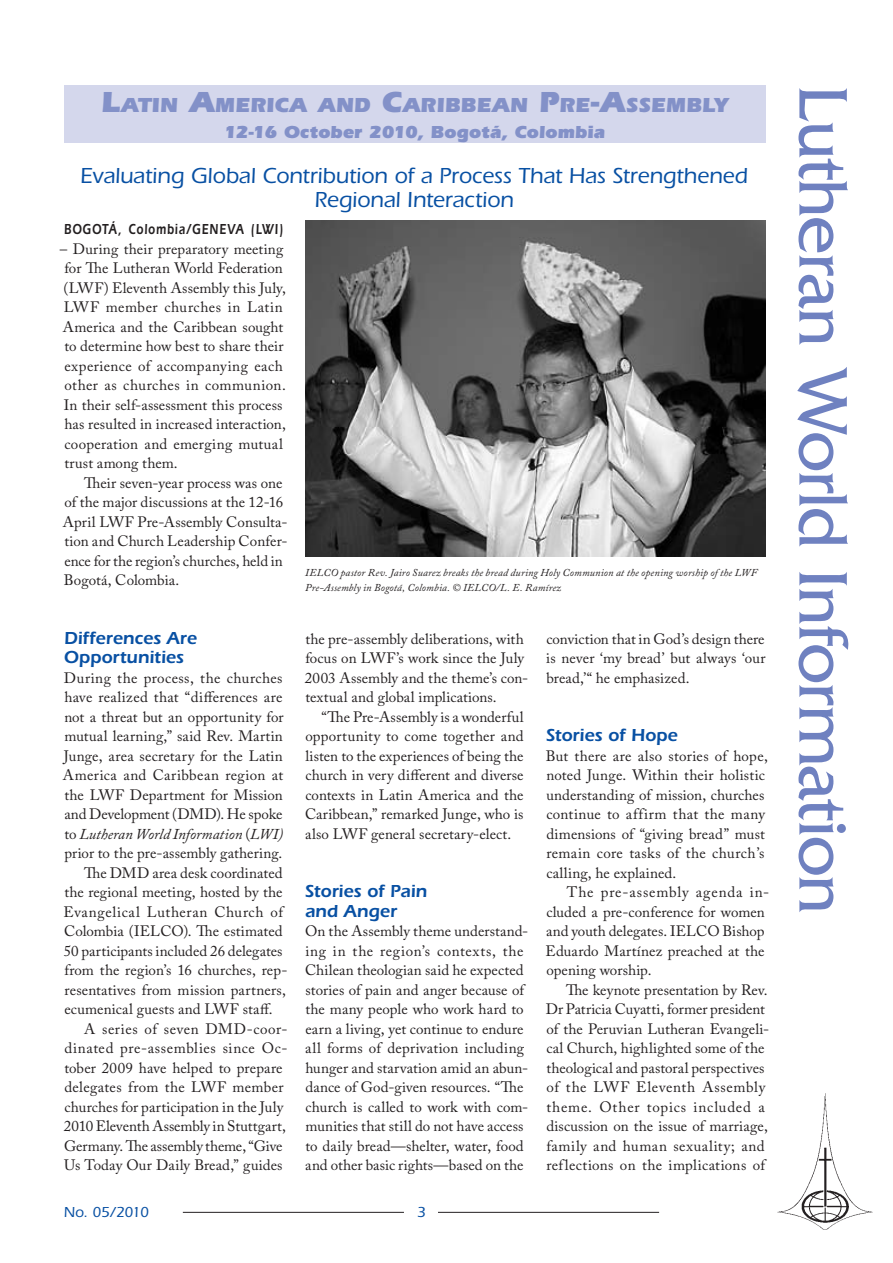
<style>
.page{position:relative;width:893px;height:1263px;background:#fff}
.page>*{position:absolute;margin:0;border:0;box-sizing:border-box;transform-origin:0 0}
.t1{font:72px "Friz Quadrata";letter-spacing:-.02em;color:#6f81c0}
.t2{font:500 22.5px/24px "Itc Eras";letter-spacing:-.005em;color:#0850a3;text-align:center}
.t3{font:900 21px "Itc Eras";color:#8391c8}
.t4{font:600 18px/19.5px "Itc Eras";color:#0850a3}
.t5{font:900 18px "Itc Eras";color:#8391c8}
.t6{font:15px/19.5px "Adobe Caslon Pro";letter-spacing:.01em;color:#231f20}
.t7{font:15px "Adobe Caslon Pro";letter-spacing:-.01em;color:#231f20}
.t8{font:15px "Adobe Caslon Pro";letter-spacing:.04em;color:#231f20}
.t9{font:italic 15px "Adobe Caslon Pro";letter-spacing:.005em;color:#231f20}
.t10{font:15px "Adobe Caslon Pro";letter-spacing:.03em;color:#231f20}
.t11{font:600 15px "Itc Eras";letter-spacing:.075em;color:#231f20;scale:.75 1}
.t12{font:15px "Adobe Caslon Pro";letter-spacing:.045em;color:#231f20}
.t13{font:500 15px "Itc Eras";letter-spacing:-.04em;color:#0850a3}
.t14{font:italic 10.5px/15px "Adobe Caslon Pro";letter-spacing:.015em;color:#231f20}
.s1{font-size:30px}
.s2{font-style:normal}
</style>
<div class="page">
<hr style="left:183px;top:1212px;width:221px;height:1px;background:#231f20">
<hr style="left:438px;top:1212px;width:221px;height:1px;background:#231f20">
<img style="left:777px;top:1093px;width:96px;height:137px">
<div style="left:64px;top:85px;width:701px;height:57px;background:#d4d7ec"></div>
<img style="left:305px;top:221px;width:460px;height:336px">
<h3 class="t3" style="left:101px;top:93px;width:629px"><span class="s1">L</span>ATIN <span class="s1">A</span>MERICA AND <span class="s1">C</span>ARIBBEAN <span class="s1">P</span>RE<span class="s1">-A</span>SSEMBLY</h3>
<p class="t5" style="left:224px;top:122px;width:383px">12-16 OCTOBER 2010, BOGOTÁ, COLOMBIA</p>
<h2 class="t2" style="left:80px;top:164px;width:669px">Evaluating Global Contribution of a Process That Has Strengthened<br>Regional Interaction</h2>
<p class="t11" style="left:64px;top:220px;width:24px">Bogotá</p>
<p class="t11" style="left:118px;top:220px;width:222px">, Colombia/GENEVA (LWI)</p>
<p class="t6" style="left:60px;top:239px;width:228px">– During their preparatory meeting for The Lutheran World Federation (LWF) Eleventh Assembly this July, LWF member churches in Latin America and the Caribbean sought to determine how best to share their experience of accompanying each other as churches in communion.<br>In their self-assessment this process has resulted in increased interaction, cooperation and emerging mutual trust among them.</p>
<p class="t6" style="left:63px;top:473px;width:226px;text-indent:21px">Their seven-year process was one of the major discussions at the 12-16<br>April LWF Pre-Assembly Consulta&shy;tion and Church Leadership Confer&shy;ence for the region’s churches, held in<br>Bogotá, Colombia.</p>
<p class="t14" style="left:305px;top:565px;width:453px">IELCO pastor Rev. Jairo Suarez breaks the bread during Holy Communion at the opening worship of the LWF<br>Pre-Assembly in Bogotá, Colombia. © IELCO/L. E. Ramírez</p>
<p class="t4" style="left:64px;top:628px;width:135px">Differences Are<br>Opportunities</p>
<p class="t10" style="left:64px;top:669px;width:220px">During the process, the churches</p>
<p class="t6" style="left:64px;top:687px;width:220px">have realized that “differences are</p>
<p class="t6" style="left:64px;top:707px;width:221px">not a threat but an opportunity for</p>
<p class="t6" style="left:64px;top:726px;width:220px">mutual learning,” said Rev. Martin</p>
<p class="t6" style="left:64px;top:746px;width:221px">Junge, area secretary for the Latin</p>
<p class="t6" style="left:63px;top:765px;width:222px">America and Caribbean region at</p>
<p class="t6" style="left:64px;top:785px;width:220px">the LWF Department for Mission</p>
<p class="t7" style="left:64px;top:805px;width:220px">and Development (DMD). He spoke</p>
<p class="t9" style="left:64px;top:825px;width:220px"><span class="s2">to</span> Lutheran World Information <span class="s2">(</span>LWI)</p>
<p class="t6" style="left:65px;top:843px;width:219px">prior to the pre-assembly gathering.</p>
<p class="t6" style="left:84px;top:863px;width:200px">The DMD area desk coordinated</p>
<p class="t6" style="left:64px;top:882px;width:220px">the regional meeting, hosted by the</p>
<p class="t12" style="left:64px;top:903px;width:221px">Evangelical Lutheran Church of</p>
<p class="t6" style="left:64px;top:921px;width:220px">Colombia (IELCO). The estimated</p>
<p class="t6" style="left:64px;top:941px;width:220px">50 participants included 26 delegates</p>
<p class="t6" style="left:64px;top:960px;width:224px">from the region’s 16 churches, rep-</p>
<p class="t6" style="left:64px;top:980px;width:223px">resentatives from mission partners,</p>
<p class="t6" style="left:64px;top:999px;width:210px">ecumenical guests and LWF staff.</p>
<p class="t8" style="left:84px;top:1020px;width:205px">A series of seven DMD-coor-</p>
<p class="t8" style="left:64px;top:1039px;width:224px">dinated pre-assemblies since Oc-</p>
<p class="t6" style="left:64px;top:1058px;width:220px">tober 2009 have helped to prepare</p>
<p class="t6" style="left:64px;top:1077px;width:221px">delegates from the LWF member</p>
<p class="t6" style="left:64px;top:1097px;width:220px">churches for participation in the July</p>
<p class="t6" style="left:64px;top:1116px;width:224px">2010 Eleventh Assembly in Stuttgart,</p>
<p class="t7" style="left:64px;top:1137px;width:220px">Germany. The assembly theme, “Give</p>
<p class="t6" style="left:64px;top:1155px;width:220px">Us Today Our Daily Bread,” guides</p>
<p class="t13" style="left:64px;top:1203px;width:87px">No. 05/2010</p>
<p class="t6" style="left:305px;top:629px;width:225px">the pre-assembly deliberations, with focus on LWF’s work since the July 2003 Assembly and the theme’s con&shy;textual and global implications.</p>
<p class="t6" style="left:305px;top:707px;width:220px;text-align:justify;text-indent:17px">“The Pre-Assembly is a wonderful opportunity to come together and listen to the experiences of being the church in very different and diverse contexts in Latin America and the Caribbean,” remarked Junge, who is also LWF general secretary-elect.</p>
<p class="t4" style="left:305px;top:881px;width:124px">Stories of Pain and Anger</p>
<p class="t6" style="left:305px;top:921px;width:225px">On the Assembly theme understand&shy;ing in the region’s contexts, the Chilean theologian said he expected stories of pain and anger because of the many people who work hard to earn a living, yet continue to endure all forms of deprivation including hunger and starvation amid an abun&shy;dance of God-given resources. “The church is called to work with com&shy;munities that still do not have access to daily bread—shelter, water, food and other basic rights—based on the</p>
<p class="t6" style="left:546px;top:629px;width:221px;text-align:justify">conviction that in God’s design there is never ‘my bread’ but always ‘our bread,’“ he emphasized.</p>
<p class="t4" style="left:546px;top:725px;width:133px">Stories of Hope</p>
<p class="t6" style="left:546px;top:746px;width:224px">But there are also stories of hope, noted Junge. Within their holistic understanding of mission, churches continue to affirm that the many dimensions of “giving bread” must remain core tasks of the church’s calling, he explained.</p>
<p class="t6" style="left:546px;top:882px;width:225px;text-indent:21px">The pre-assembly agenda in&shy;cluded a pre-conference for women and youth delegates. IELCO Bishop<br>Eduardo Martínez preached at the opening worship.</p>
<p class="t6" style="left:546px;top:980px;width:225px;text-indent:20px">The keynote presentation by Rev.<br>Dr Patricia Cuyatti, former president of the Peruvian Lutheran Evangeli&shy;cal Church, highlighted some of the theological and pastoral perspectives of the LWF Eleventh Assembly theme. Other topics included a discussion on the issue of marriage, family and human sexuality; and reflections on the implications of</p>
<h1 class="t1" style="left:863px;top:85px;width:830px;rotate:90deg">Lutheran World Information</h1>
</div>
